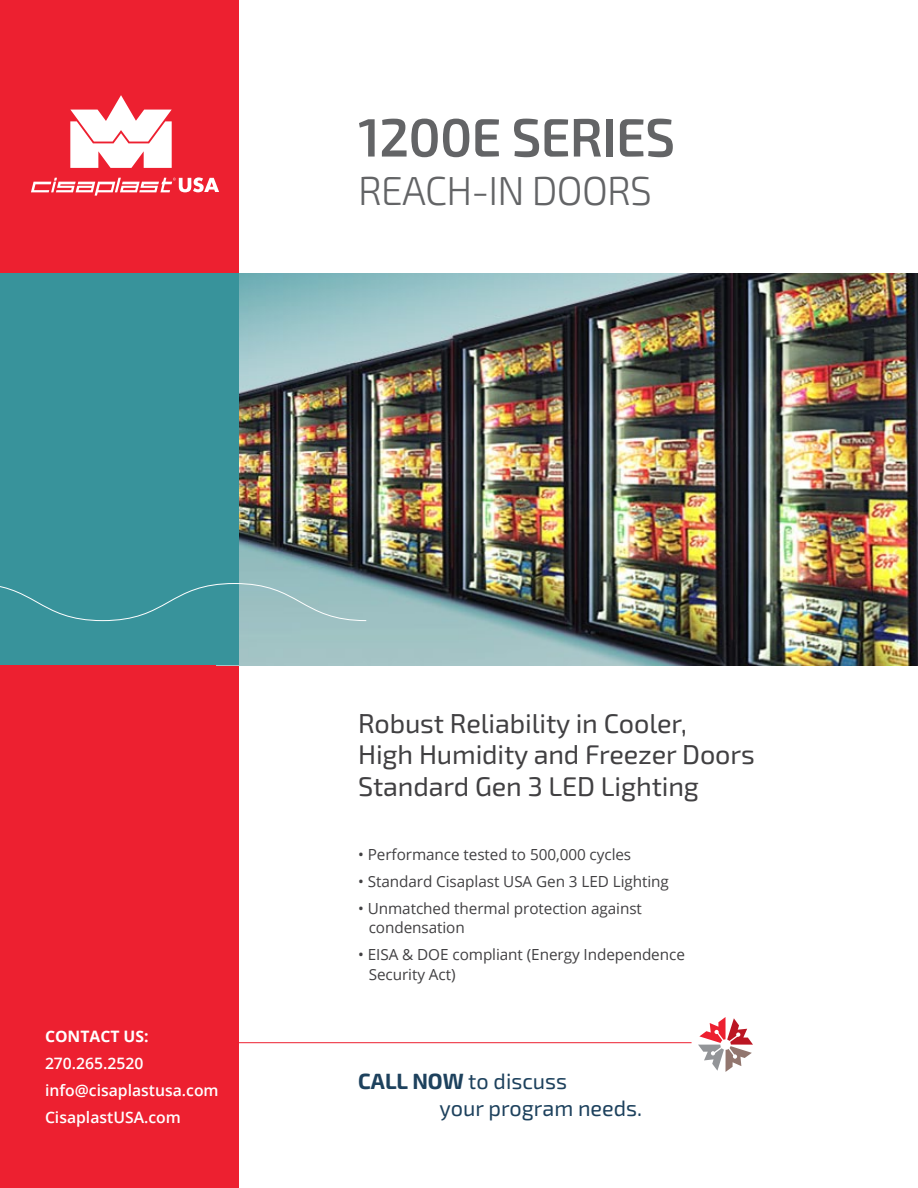
<style>
.page{position:relative;width:918px;height:1188px;background:#fff}
.page>*{position:absolute;margin:0;border:0;box-sizing:border-box;transform-origin:0 0}
.t1{font:600 54px "Exo 2";letter-spacing:-.01em;color:#636466;scale:.96 1}
.t2{font:300 40.5px "Exo 2";letter-spacing:-.02em;color:#636466;scale:.96 1}
.t3{font:27px/31.5px "Exo 2";letter-spacing:-.005em;color:#414042}
.t4{font:22.05px/26.4px "Exo 2";color:#1d415d}
.t5{font:600 15.75px/27px "Open Sans";color:#fff}
.t6{font:700 15.75px "Open Sans";color:#fff}
.t7{font:15.3px/19.5px "Open Sans";letter-spacing:-.005em;color:#414042}
.s1{font-weight:700}
</style>
<div class="page">
<div style="left:0;top:0;width:238px;height:1188px;background:#ed2030"></div>
<svg style="left:70px;top:95px;width:102px;height:73px"></svg>
<svg style="left:31px;top:177px;width:188px;height:19px"></svg>
<img style="left:238px;top:274px;width:680px;height:391px">
<div style="left:0;top:274px;width:238px;height:391px;background:#38939b"></div>
<hr style="left:238px;top:1042px;width:454px;height:1px;background:#ed2030">
<svg style="left:698px;top:1017px;width:55px;height:55px"></svg>
<svg style="left:0;top:583px;width:367px;height:38px"></svg>
<h1 class="t1" style="left:358px;top:100px;width:298px">1200E SERIES</h1>
<h2 class="t2" style="left:358px;top:162px;width:308px">REACH-IN DOORS</h2>
<p class="t6" style="left:45px;top:1025px;width:105px">CONTACT US:</p>
<p class="t5" style="left:45px;top:1049px;width:175px">270.265.2520 info@cisaplastusa.com<br>CisaplastUSA.com</p>
<h3 class="t3" style="left:358px;top:706px;width:398px">Robust Reliability in Cooler,<br>High Humidity and Freezer Doors<br>Standard Gen 3 LED Lighting</h3>
<p class="t7" style="left:358px;top:844px;width:275px">• Performance tested to 500,000 cycles</p>
<p class="t7" style="left:358px;top:871px;width:312px">• Standard Cisaplast USA Gen 3 LED Lighting</p>
<p class="t7" style="left:369px;top:898px;width:275px;text-indent:-10px">• Unmatched thermal protection against condensation</p>
<p class="t7" style="left:369px;top:944px;width:318px;text-indent:-10px">• EISA &amp; DOE compliant (Energy Independence<br>Security Act)</p>
<h3 class="t4" style="left:440px;top:1068px;width:204px;text-indent:-81px"><span class="s1">CALL NOW</span> to discuss<br>your program needs.</h3>
</div>
